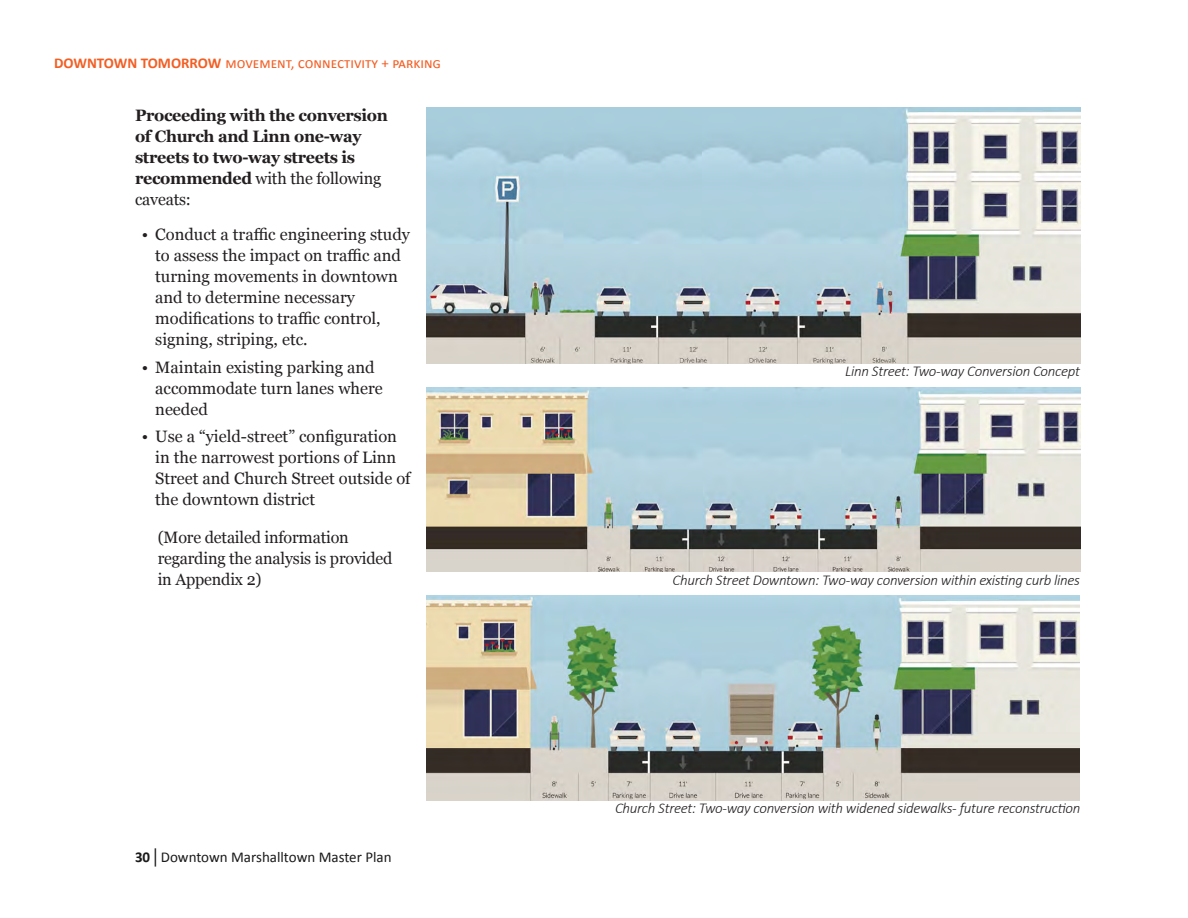
<style>
.page{position:relative;width:1188px;height:918px;background:#fff}
.page>*{position:absolute;margin:0;border:0;box-sizing:border-box;transform-origin:0 0}
.body{font:16.5px/21px "Georgia";color:#231f20}
.body-2{font:700 16.5px/21px "Georgia";letter-spacing:-.02em;color:#231f20}
.image_caption{font:italic 300 15px "Calibri";letter-spacing:-.02em;color:#231f20}
.t1{font:15px "Calibri";color:#f35e23}
.t2{font:15px "Calibri";color:#1a1a1a}
.s1{font-weight:700}
.s2{font-weight:400}
.s3{font-family:"Monotype Corsiva"}
</style>
<div class="page">
<img style="left:427px;top:388px;width:653px;height:184px">
<img style="left:427px;top:596px;width:653px;height:204px">
<img style="left:427px;top:107px;width:653px;height:256px">
<p class="t1" style="left:54px;top:53px;width:389px"><span class="s1">DOWNTOWN TOMORROW</span> movement, connectivity + parking</p>
<p class="body-2" style="left:135px;top:105px;width:255px">Proceeding with the conversion of Church and Linn one-way streets to two-way streets is recommended <span class="s2">with the following caveats:</span></p>
<p class="body" style="left:155px;top:224px;width:256px;text-indent:-14px">• Conduct a traffic engineering study to assess the impact on traffic and turning movements in downtown and to determine necessary modifications to traffic control, signing, striping, etc.</p>
<p class="body" style="left:155px;top:357px;width:229px;text-indent:-14px">• Maintain existing parking and accommodate turn lanes where needed</p>
<p class="body" style="left:155px;top:427px;width:257px;text-indent:-14px">• Use a “yield-street” configuration in the narrowest portions of Linn<br>Street and Church Street outside of the downtown district</p>
<p class="body" style="left:158px;top:527px;width:236px">(More detailed information regarding the analysis is provided in Appendix 2)</p>
<p class="t2" style="left:135px;top:847px;width:258px"><span class="s1">30</span><span class="s3">│</span>Downtown Marshalltown Master Plan</p>
<p class="image_caption" style="left:845px;top:362px;width:236px">Linn Street: Two-way Conversion Concept</p>
<p class="image_caption" style="left:673px;top:570px;width:409px">Church Street Downtown: Two-way conversion within existing curb lines</p>
<p class="image_caption" style="left:615px;top:799px;width:467px">Church Street: Two-way conversion with widened sidewalks- future reconstruction</p>
</div>
